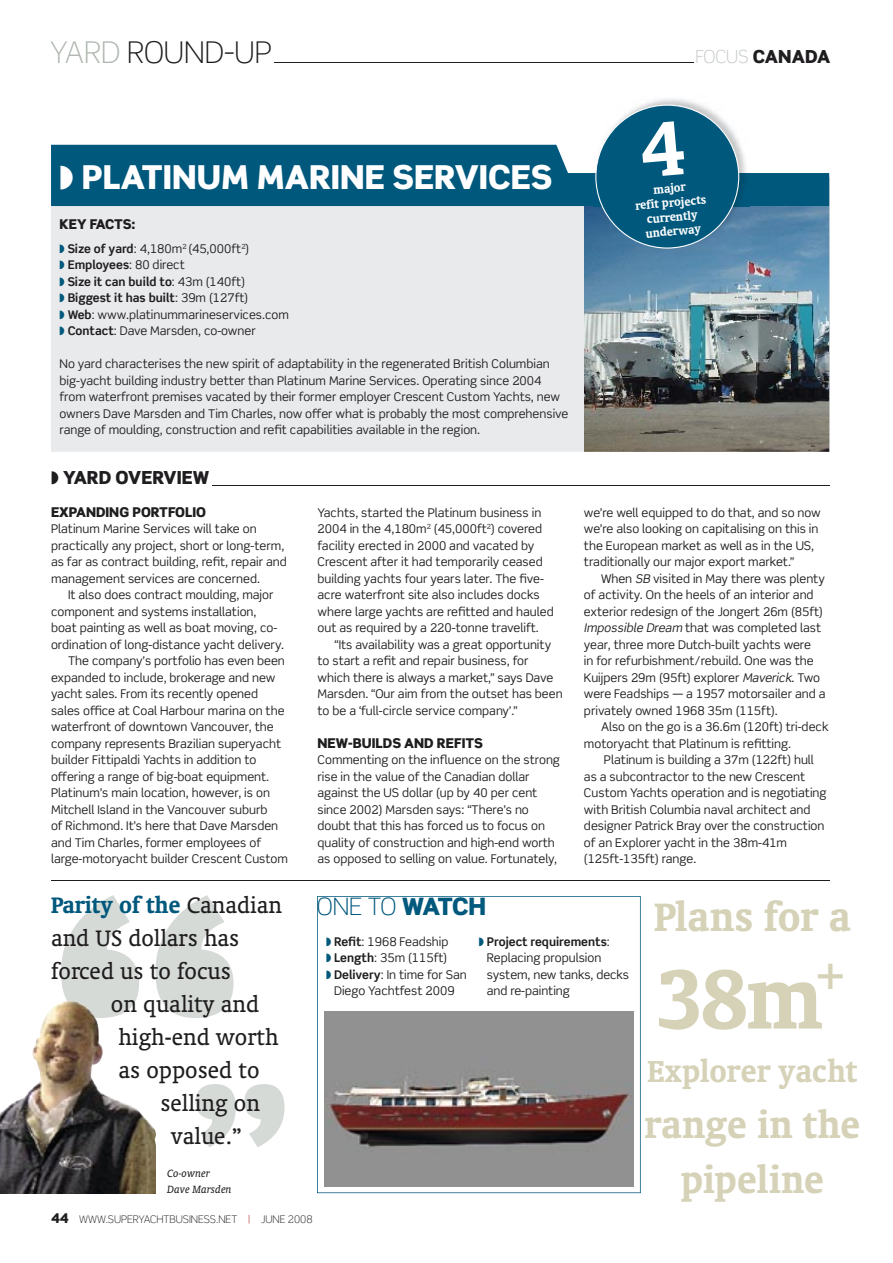
<style>
.page{position:relative;width:893px;height:1263px;background:#fff}
.page>*{position:absolute;margin:0;border:0;box-sizing:border-box;transform-origin:0 0}
.t1{font:700 95.55px "Oranda BT";color:#d5d2b7}
.t2{font:700 45.15px "Oranda BT";color:#d5d2b7}
.t3{font:700 42.45px/55.5px "Oranda BT";color:#d5d2b7;text-align:center}
.t4{font:700 34.5px "Oranda BT";letter-spacing:-.005em;color:#d5d2b7}
.t5{font:900 33px "Scene Pro";color:#fff}
.t6{font:300 30px "Scene Pro";letter-spacing:-.005em;color:#1f1d1f}
.t7{font:25.5px/33px "Oranda BT";color:#1f1d1f}
.t8{font:300 24px "Scene Pro";color:#00587d}
.t9{font:900 18px "Scene Pro";color:#1f1d1f}
.t10{font:900 13.5px "Scene Pro";color:#1f1d1f}
.t11{font:900 13.5px "Scene Pro";letter-spacing:-.02em;color:#1f1d1f}
.t12{font:700 13.2px/14.2px "Oranda BT";color:#fff;text-align:center}
.t13{font:12px/16.5px "Scene Pro";color:#1f1d1f}
.t14{font:italic 12px/16.5px "Oranda BT";color:#1f1d1f}
.t15{font:300 10.5px "Scene Pro";color:#1f1d1f}
.s1{color:#aeb6af}
.s2{font-weight:300;color:#c2c8c3}
.s3{color:#00587d}
.s4{font-weight:700}
.s5{font-style:italic}
.s6{font-weight:700;color:#00587d}
.s7{font-weight:900}
.s8{font-weight:900;font-size:13.5px}
.s9{color:#ab1d1e}
</style>
<div class="page">
<svg style="left:61px;top:895px;width:173px;height:123px"></svg>
<svg style="left:196px;top:1084px;width:89px;height:63px"></svg>
<img style="left:584px;top:206px;width:245px;height:246px">
<div style="left:51px;top:206px;width:533px;height:246px;background:#e9eaeb"></div>
<svg style="left:51px;top:145px;width:778px;height:61px;background:#156587"></svg>
<svg style="left:317px;top:896px;width:324px;height:297px"></svg>
<img style="left:324px;top:1012px;width:310px;height:174px">
<img style="left:0;top:989px;width:155px;height:204px">
<img style="left:594px;top:99px;width:155px;height:151px">
<hr style="left:51px;top:880px;width:778px;height:1px;background:#1f1d1f">
<hr style="left:212px;top:485px;width:617px;height:1px;background:#1f1d1f">
<hr style="left:274px;top:62px;width:419px;height:1px;background:#1f1d1f">
<svg style="left:595px;top:105px;width:144px;height:144px;background:#276f90"></svg>
<h3 class="t6" style="left:50px;top:34px;width:223px"><span class="s1">YARD</span> ROUND-UP</h3>
<h3 class="t9" style="left:695px;top:45px;width:136px"><span class="s2">FOCUS</span> CANADA</h3>
<h3 class="t5" style="left:60px;top:155px;width:494px">◗ PLATINUM MARINE SERVICES</h3>
<p class="t11" style="left:60px;top:215px;width:78px">KEY FACTS:</p>
<p class="t13" style="left:60px;top:240px;width:231px"><span class="s3">◗</span> <span class="s4">Size of yard</span>: 4,180m<sup>2</sup> (45,000ft<sup>2</sup>)<br><span class="s3">◗</span> <span class="s4">Employees</span>: 80 direct<br><span class="s3">◗</span> <span class="s4">Size it can build to</span>: 43m (140ft)<br><span class="s3">◗</span> <span class="s4">Biggest it has built</span>: 39m (127ft)<br><span class="s3">◗</span> <span class="s4">Web</span>: www.platinummarineservices.com <span class="s3">◗</span> <span class="s4">Contact</span>: Dave Marsden, co-owner</p>
<p class="t13" style="left:60px;top:355px;width:510px">No yard characterises the new spirit of adaptability in the regenerated British Columbian big-yacht building industry better than Platinum Marine Services. Operating since 2004 from waterfront premises vacated by their former employer Crescent Custom Yachts, new owners Dave Marsden and Tim Charles, now offer what is probably the most comprehensive range of moulding, construction and refit capabilities available in the region.</p>
<h3 class="t9" style="left:51px;top:465px;width:160px">◗ YARD OVERVIEW</h3>
<p class="t10" style="left:51px;top:503px;width:157px">EXPANDING PORTFOLIO</p>
<p class="t13" style="left:51px;top:520px;width:237px">Platinum Marine Services will take on practically any project, short or long-term, as far as contract building, refit, repair and management services are concerned.</p>
<p class="t13" style="left:68px;top:586px;width:207px">It also does contract moulding, major</p>
<p class="t13" style="left:51px;top:603px;width:207px">component and systems installation,</p>
<p class="t13" style="left:51px;top:619px;width:228px">boat painting as well as boat moving, co-</p>
<p class="t13" style="left:51px;top:636px;width:235px">ordination of long-distance yacht delivery.</p>
<p class="t13" style="left:68px;top:652px;width:218px">The company’s portfolio has even been</p>
<p class="t13" style="left:51px;top:669px;width:226px">expanded to include, brokerage and new</p>
<p class="t13" style="left:51px;top:685px;width:209px">yacht sales. From its recently opened</p>
<p class="t13" style="left:51px;top:702px;width:235px">sales office at Coal Harbour marina on the</p>
<p class="t13" style="left:51px;top:718px;width:224px">waterfront of downtown Vancouver, the</p>
<p class="t13" style="left:51px;top:735px;width:232px">company represents Brazilian superyacht</p>
<p class="t13" style="left:51px;top:751px;width:207px">builder Fittipaldi Yachts in addition to</p>
<p class="t13" style="left:51px;top:768px;width:220px">offering a range of big-boat equipment.</p>
<p class="t13" style="left:51px;top:784px;width:220px">Platinum’s main location, however, is on</p>
<p class="t13" style="left:51px;top:801px;width:218px">Mitchell Island in the Vancouver suburb</p>
<p class="t13" style="left:51px;top:817px;width:229px">of Richmond. It’s here that Dave Marsden</p>
<p class="t13" style="left:51px;top:834px;width:212px">and Tim Charles, former employees of</p>
<p class="t13" style="left:51px;top:850px;width:238px">large-motoryacht builder Crescent Custom</p>
<p class="t13" style="left:317px;top:504px;width:238px">Yachts, started the Platinum business in 2004 in the 4,180m<sup>2</sup> (45,000ft<sup>2</sup>) covered facility erected in 2000 and vacated by Crescent after it had temporarily ceased building yachts four years later. The five&shy;acre waterfront site also includes docks where large yachts are refitted and hauled out as required by a 220-tonne travelift.</p>
<p class="t13" style="left:317px;top:636px;width:247px;text-indent:17px">“Its availability was a great opportunity to start a refit and repair business, for which there is always a market,” says Dave Marsden. “Our aim from the outset has been to be a ‘full-circle service company’.”</p>
<p class="t10" style="left:317px;top:734px;width:167px">NEW-BUILDS AND REFITS</p>
<p class="t13" style="left:317px;top:751px;width:244px">Commenting on the influence on the strong rise in the value of the Canadian dollar against the US dollar (up by 40 per cent since 2002) Marsden says: “There’s no doubt that this has forced us to focus on quality of construction and high-end worth as opposed to selling on value. Fortunately,</p>
<p class="t12" style="left:633px;top:184px;width:73px;rotate:-5deg">major<br>refit projects currently underway</p>
<p class="t13" style="left:584px;top:504px;width:238px">we’re well equipped to do that, and so now we’re also looking on capitalising on this in the European market as well as in the US, traditionally our major export market.”</p>
<p class="t13" style="left:584px;top:570px;width:243px;text-indent:17px">When <span class="s5">SB</span> visited in May there was plenty of activity. On the heels of an interior and exterior redesign of the Jongert 26m (85ft)<br><span class="s5">Impossible Dream</span> that was completed last year, three more Dutch-built yachts were<br>in for refurbishment/rebuild. One was the Kuijpers 29m (95ft) explorer <span class="s5">Maverick</span>. Two were Feadships — a 1957 motorsailer and a privately owned 1968 35m (115ft).</p>
<p class="t13" style="left:584px;top:718px;width:246px;text-indent:17px">Also on the go is a 36.6m (120ft) tri-deck motoryacht that Platinum is refitting.</p>
<p class="t13" style="left:584px;top:751px;width:244px;text-indent:20px">Platinum is building a 37m (122ft) hull as a subcontractor to the new Crescent Custom Yachts operation and is negotiating with British Columbia naval architect and designer Patrick Bray over the construction of an Explorer yacht in the 38m-41m (125ft-135ft) range.</p>
<h3 class="t7" style="left:51px;top:888px;width:232px"><span class="s6">Parity of the</span> Canadian and US dollars has forced us to focus</h3>
<h3 class="t7" style="left:111px;top:987px;width:150px">on quality and</h3>
<h3 class="t7" style="left:118px;top:1020px;width:162px">high-end worth</h3>
<h3 class="t7" style="left:118px;top:1053px;width:143px">as opposed to</h3>
<h3 class="t7" style="left:160px;top:1086px;width:101px">selling on</h3>
<h3 class="t7" style="left:171px;top:1119px;width:73px">value.”</h3>
<p class="t14" style="left:167px;top:1164px;width:66px">Co-owner<br>Dave Marsden</p>
<h3 class="t8" style="left:317px;top:892px;width:171px">ONE TO <span class="s7">WATCH</span></h3>
<p class="t13" style="left:326px;top:933px;width:124px"><span class="s3">◗</span> <span class="s4">Refit</span>: 1968 Feadship</p>
<p class="t13" style="left:326px;top:949px;width:123px"><span class="s3">◗</span> <span class="s4">Length</span>: 35m (115ft)</p>
<p class="t13" style="left:326px;top:966px;width:142px"><span class="s3">◗</span> <span class="s4">Delivery</span>: In time for San</p>
<p class="t13" style="left:334px;top:982px;width:122px">Diego Yachtfest 2009</p>
<p class="t13" style="left:487px;top:933px;width:144px;text-indent:-8px"><span class="s3">◗</span> <span class="s4">Project requirements</span>:<br>Replacing propulsion system, new tanks, decks and re-painting</p>
<p class="t15" style="left:51px;top:1213px;width:263px"><span class="s8">44</span> WWW.SUPERYACHTBUSINESS.NET <span class="s9">|</span> JUNE 2008</p>
<h2 class="t2" style="left:654px;top:890px;width:198px">Plans for a</h2>
<h1 class="t1" style="left:657px;top:942px;width:167px">38m</h1>
<h3 class="t3" style="left:813px;top:947px;width:37px">+</h3>
<h3 class="t4" style="left:647px;top:1051px;width:211px">Explorer yacht</h3>
<h3 class="t3" style="left:644px;top:1096px;width:217px">range in the pipeline</h3>
</div>
